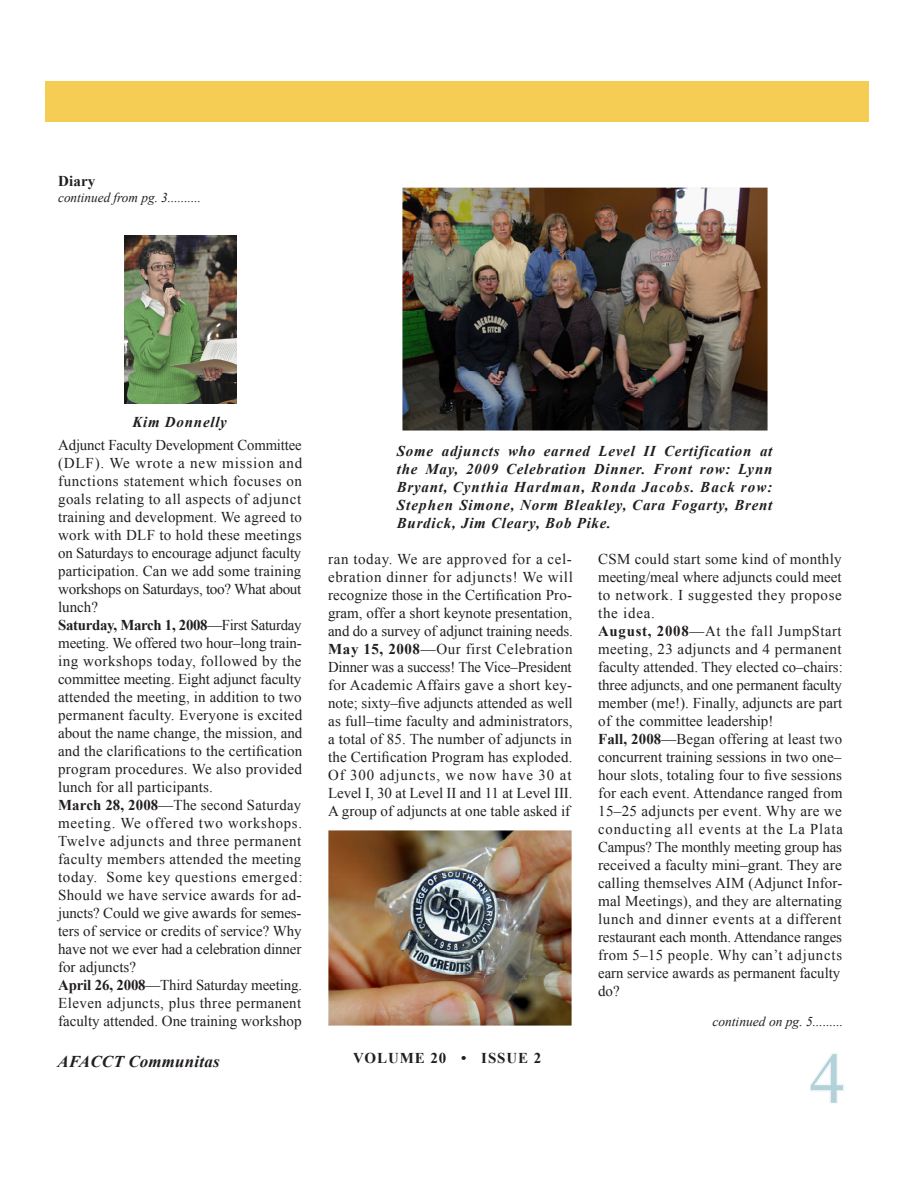
<style>
.page{position:relative;width:918px;height:1188px;background:#fff}
.page>*{position:absolute;margin:0;border:0;box-sizing:border-box;transform-origin:0 0}
.t1{font:72px "Times New Roman";color:#b3d1d9}
.t2{font:italic 700 16.5px "Times New Roman";letter-spacing:.01em;color:#231f20}
.t3{font:15px "Times New Roman";letter-spacing:.01em;color:#231f20}
.t4{font:15px "Times New Roman";letter-spacing:-.01em;color:#231f20}
.t5{font:15px/18px "Times New Roman";letter-spacing:.04em;color:#231f20}
.t6{font:italic 700 15px/18px "Times New Roman";letter-spacing:.05em;color:#231f20;text-align:justify}
.t7{font:15px "Times New Roman";letter-spacing:.03em;color:#231f20}
.t8{font:15px "Times New Roman";letter-spacing:.06em;color:#231f20}
.t9{font:700 15px "Times New Roman";letter-spacing:-.005em;color:#231f20}
.t10{font:15px "Times New Roman";letter-spacing:-.02em;color:#231f20}
.t11{font:15px "Times New Roman";letter-spacing:.05em;color:#231f20}
.t12{font:700 15px "Times New Roman";letter-spacing:.06em;color:#231f20}
.t13{font:italic 13.5px "Times New Roman";color:#231f20}
.s1{font-weight:400}
.s2{font-weight:700}
</style>
<div class="page">
<img style="left:124px;top:236px;width:112px;height:168px">
<img style="left:329px;top:831px;width:243px;height:195px">
<img style="left:403px;top:188px;width:364px;height:242px">
<svg style="left:811px;top:1053px;width:33px;height:49px"></svg>
<div style="left:45px;top:81px;width:823px;height:40px;background:#f5cd55"></div>
<p class="t9" style="left:58px;top:170px;width:39px">Diary</p>
<p class="t13" style="left:58px;top:188px;width:144px">continued from pg. 3..........</p>
<p class="t6" style="left:132px;top:413px;width:96px">Kim Donnelly</p>
<p class="t4" style="left:58px;top:435px;width:245px">Adjunct Faculty Development Committee</p>
<p class="t11" style="left:58px;top:453px;width:246px">(DLF). We wrote a new mission and</p>
<p class="t5" style="left:58px;top:472px;width:245px">functions statement which focuses on</p>
<p class="t3" style="left:58px;top:489px;width:245px">goals relating to all aspects of adjunct</p>
<p class="t3" style="left:58px;top:507px;width:245px">training and development. We agreed to</p>
<p class="t3" style="left:58px;top:525px;width:245px">work with DLF to hold these meetings</p>
<p class="t4" style="left:58px;top:543px;width:245px">on Saturdays to encourage adjunct faculty</p>
<p class="t3" style="left:58px;top:561px;width:245px">participation. Can we add some training</p>
<p class="t10" style="left:58px;top:579px;width:245px">workshops on Saturdays, too? What about</p>
<p class="t3" style="left:58px;top:597px;width:41px">lunch?</p>
<p class="t9" style="left:58px;top:614px;width:245px">Saturday, March 1, 2008<span class="s1">—First Saturday</span></p>
<p class="t4" style="left:58px;top:633px;width:245px">meeting. We offered two hour–long train-</p>
<p class="t7" style="left:58px;top:651px;width:245px">ing workshops today, followed by the</p>
<p class="t4" style="left:58px;top:669px;width:245px">committee meeting. Eight adjunct faculty</p>
<p class="t3" style="left:58px;top:687px;width:245px">attended the meeting, in addition to two</p>
<p class="t3" style="left:58px;top:705px;width:246px">permanent faculty. Everyone is excited</p>
<p class="t3" style="left:58px;top:723px;width:246px">about the name change, the mission, and</p>
<p class="t3" style="left:58px;top:741px;width:246px">and the clarifications to the certification</p>
<p class="t3" style="left:58px;top:759px;width:246px">program procedures. We also provided</p>
<p class="t3" style="left:58px;top:777px;width:156px">lunch for all participants.</p>
<p class="t3" style="left:58px;top:795px;width:245px"><span class="s2">March 28, 2008</span>—The second Saturday</p>
<p class="t5" style="left:58px;top:814px;width:246px">meeting. We offered two workshops.<br>Twelve adjuncts and three permanent</p>
<p class="t7" style="left:58px;top:849px;width:245px">faculty members attended the meeting</p>
<p class="t5" style="left:58px;top:868px;width:246px">today. Some key questions emerged:</p>
<p class="t3" style="left:58px;top:885px;width:245px">Should we have service awards for ad-</p>
<p class="t4" style="left:58px;top:903px;width:245px">juncts? Could we give awards for semes-</p>
<p class="t3" style="left:58px;top:921px;width:245px">ters of service or credits of service? Why</p>
<p class="t4" style="left:58px;top:939px;width:245px">have not we ever had a celebration dinner</p>
<p class="t3" style="left:58px;top:957px;width:79px">for adjuncts?</p>
<p class="t4" style="left:58px;top:975px;width:246px"><span class="s2">April 26, 2008</span>—Third Saturday meeting.</p>
<p class="t7" style="left:58px;top:993px;width:245px">Eleven adjuncts, plus three permanent</p>
<p class="t3" style="left:58px;top:1011px;width:245px">faculty attended. One training workshop</p>
<p class="t6" style="left:397px;top:441px;width:377px">Some adjuncts who earned Level II Certification at the May, 2009 Celebration Dinner. Front row: Lynn Bryant, Cynthia Hardman, Ronda Jacobs. Back row:<br>Stephen Simone, Norm Bleakley, Cara Fogarty, Brent Burdick, Jim Cleary, Bob Pike.</p>
<p class="t5" style="left:328px;top:550px;width:245px">ran today. We are approved for a cel-</p>
<p class="t5" style="left:328px;top:568px;width:246px">ebration dinner for adjuncts! We will</p>
<p class="t3" style="left:328px;top:585px;width:245px">recognize those in the Certification Pro-</p>
<p class="t3" style="left:328px;top:603px;width:246px">gram, offer a short keynote presentation,</p>
<p class="t4" style="left:328px;top:621px;width:246px">and do a survey of adjunct training needs.</p>
<p class="t5" style="left:328px;top:640px;width:246px"><span class="s2">May 15, 2008</span>—Our first Celebration</p>
<p class="t4" style="left:328px;top:657px;width:245px">Dinner was a success! The Vice–President</p>
<p class="t3" style="left:328px;top:675px;width:246px">for Academic Affairs gave a short key-</p>
<p class="t3" style="left:328px;top:693px;width:246px">note; sixty–five adjuncts attended as well</p>
<p class="t3" style="left:328px;top:711px;width:246px">as full–time faculty and administrators,</p>
<p class="t3" style="left:328px;top:729px;width:245px">a total of 85. The number of adjuncts in</p>
<p class="t3" style="left:328px;top:747px;width:246px">the Certification Program has exploded.</p>
<p class="t8" style="left:328px;top:765px;width:245px">Of 300 adjuncts, we now have 30 at</p>
<p class="t4" style="left:328px;top:783px;width:246px">Level I, 30 at Level II and 11 at Level III.</p>
<p class="t3" style="left:328px;top:801px;width:244px">A group of adjuncts at one table asked if</p>
<p class="t3" style="left:598px;top:549px;width:245px">CSM could start some kind of monthly</p>
<p class="t3" style="left:598px;top:567px;width:245px">meeting/meal where adjuncts could meet</p>
<p class="t5" style="left:598px;top:586px;width:245px">to network. I suggested they propose</p>
<p class="t3" style="left:598px;top:603px;width:58px">the idea.</p>
<p class="t5" style="left:598px;top:622px;width:245px"><span class="s2">August, 2008</span>—At the fall JumpStart</p>
<p class="t7" style="left:598px;top:639px;width:245px">meeting, 23 adjuncts and 4 permanent</p>
<p class="t3" style="left:598px;top:657px;width:246px">faculty attended. They elected co–chairs:</p>
<p class="t4" style="left:598px;top:675px;width:245px">three adjuncts, and one permanent faculty</p>
<p class="t3" style="left:598px;top:693px;width:246px">member (me!). Finally, adjuncts are part</p>
<p class="t3" style="left:598px;top:711px;width:177px">of the committee leadership!</p>
<p class="t3" style="left:598px;top:729px;width:245px"><span class="s2">Fall, 2008</span>—Began offering at least two</p>
<p class="t3" style="left:598px;top:747px;width:245px">concurrent training sessions in two one–</p>
<p class="t3" style="left:598px;top:765px;width:245px">hour slots, totaling four to five sessions</p>
<p class="t3" style="left:598px;top:783px;width:246px">for each event. Attendance ranged from</p>
<p class="t3" style="left:598px;top:801px;width:245px">15–25 adjuncts per event. Why are we</p>
<p class="t8" style="left:598px;top:819px;width:246px">conducting all events at the La Plata</p>
<p class="t4" style="left:598px;top:837px;width:245px">Campus? The monthly meeting group has</p>
<p class="t3" style="left:598px;top:855px;width:246px">received a faculty mini–grant. They are</p>
<p class="t3" style="left:598px;top:873px;width:246px">calling themselves AIM (Adjunct Infor-</p>
<p class="t3" style="left:598px;top:891px;width:245px">mal Meetings), and they are alternating</p>
<p class="t5" style="left:598px;top:910px;width:245px">lunch and dinner events at a different</p>
<p class="t4" style="left:598px;top:927px;width:245px">restaurant each month. Attendance ranges</p>
<p class="t7" style="left:598px;top:945px;width:246px">from 5–15 people. Why can’t adjuncts</p>
<p class="t3" style="left:598px;top:963px;width:244px">earn service awards as permanent faculty</p>
<p class="t3" style="left:598px;top:981px;width:23px">do?</p>
<p class="t13" style="left:712px;top:1012px;width:132px">continued on pg. 5.........</p>
<p class="t2" style="left:57px;top:1050px;width:164px">AFACCT Communitas</p>
<p class="t12" style="left:353px;top:1048px;width:190px">VOLUME 20 • ISSUE 2</p>
<p class="t1" style="left:810px;top:1030px;width:37px">4</p>
</div>
